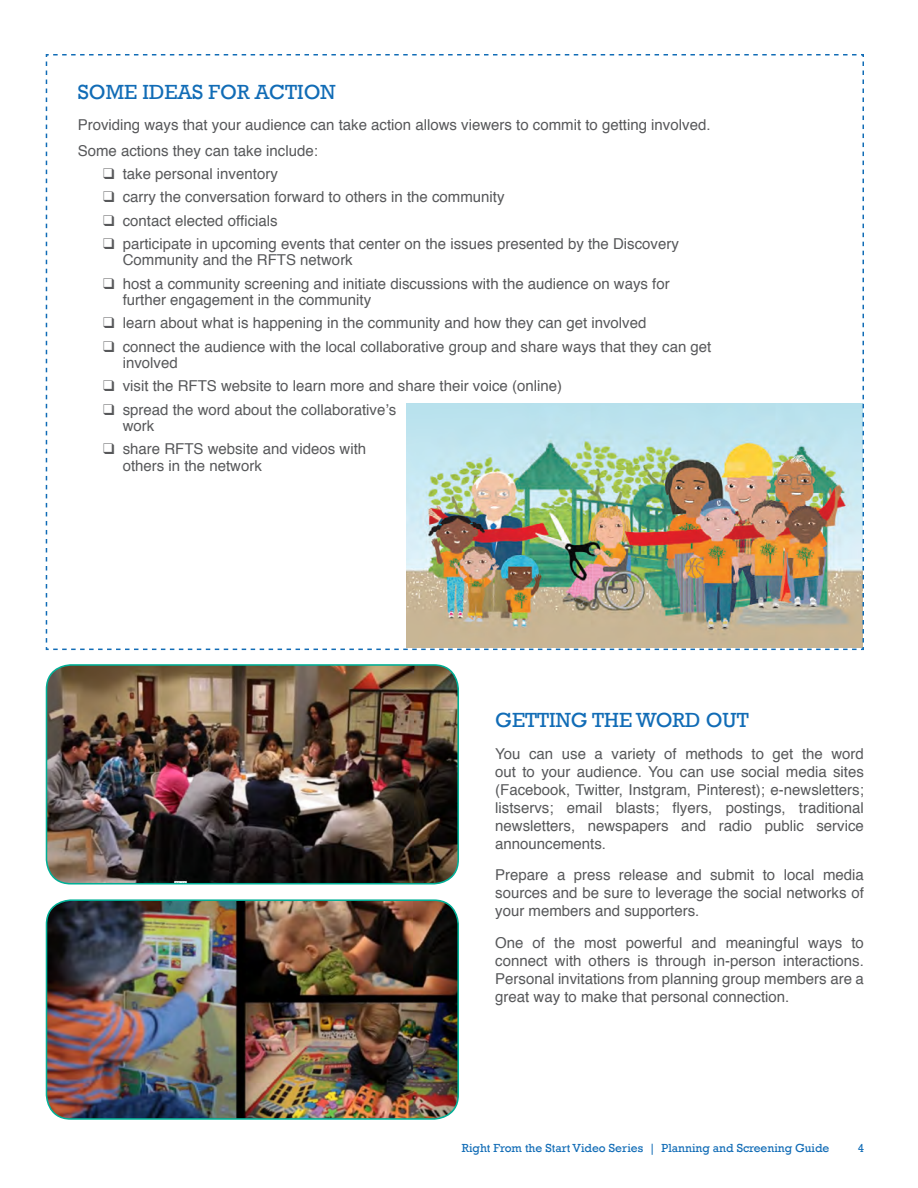
<style>
.page{position:relative;width:918px;height:1188px;background:#fff}
.page>*{position:absolute;margin:0;border:0;box-sizing:border-box;transform-origin:0 0}
.t1{font:21px "Rockwell";color:#116cb6}
.t2{font:15px/18px "Helvetica";color:#57585a}
.t3{font:12px "Rockwell";color:#116cb6}
</style>
<div class="page">
<svg style="left:45px;top:54px;width:819px;height:597px"></svg>
<img style="left:46px;top:900px;width:412px;height:219px">
<div style="left:46px;top:899px;width:413px;height:221px;border:2px solid #00b097;border-radius:24px"></div>
<img style="left:46px;top:665px;width:412px;height:219px">
<div style="left:46px;top:664px;width:413px;height:221px;border:2px solid #00b097;border-radius:24px"></div>
<p class="t1" style="left:78px;top:80px;width:259px">SOME IDEAS FOR ACTION</p>
<p class="t2" style="left:78px;top:113px;width:634px;line-height:25.5px">Providing ways that your audience can take action allows viewers to commit to getting involved.<br>Some actions they can take include:</p>
<p class="t2" style="left:103px;top:165px;width:176px">❑ take personal inventory</p>
<p class="t2" style="left:103px;top:188px;width:403px">❑ carry the conversation forward to others in the community</p>
<p class="t2" style="left:103px;top:212px;width:176px">❑ contact elected officials</p>
<p class="t2" style="left:123px;top:236px;width:558px;line-height:16.5px;text-indent:-20px">❑ participate in upcoming events that center on the issues presented by the Discovery<br>Community and the RFTS network</p>
<p class="t2" style="left:123px;top:275px;width:548px;line-height:16.5px;text-indent:-20px">❑ host a community screening and initiate discussions with the audience on ways for further engagement in the community</p>
<p class="t2" style="left:103px;top:314px;width:545px">❑ learn about what is happening in the community and how they can get involved</p>
<p class="t2" style="left:123px;top:338px;width:590px;line-height:16.5px;text-indent:-20px">❑ connect the audience with the local collaborative group and share ways that they can get involved</p>
<p class="t2" style="left:103px;top:377px;width:460px">❑ visit the RFTS website to learn more and share their voice (online)</p>
<p class="t2" style="left:123px;top:401px;width:275px;line-height:16.5px;text-indent:-20px">❑ spread the word about the collaborative’s work</p>
<p class="t2" style="left:123px;top:441px;width:245px;line-height:16.5px;text-indent:-20px">❑ share RFTS website and videos with others in the network</p>
<p class="t1" style="left:495px;top:708px;width:255px">GETTING THE WORD OUT</p>
<p class="t2" style="left:495px;top:745px;width:370px;text-align:justify">You can use a variety of methods to get the word out to your audience. You can use social media sites (Facebook, Twitter, Instgram, Pinterest); e-newsletters; listservs; email blasts; flyers, postings, traditional newsletters, newspapers and radio public service announcements.</p>
<p class="t2" style="left:495px;top:867px;width:370px;text-align:justify">Prepare a press release and submit to local media sources and be sure to leverage the social networks of your members and supporters.</p>
<p class="t2" style="left:495px;top:934px;width:370px;text-align:justify">One of the most powerful and meaningful ways to connect with others is through in-person interactions.<br>Personal invitations from planning group members are a great way to make that personal connection.</p>
<p class="t3" style="left:462px;top:1142px;width:369px">Right From the Start Video Series | Planning and Screening Guide</p>
<p class="t3" style="left:858px;top:1142px;width:8px">4</p>
</div>
